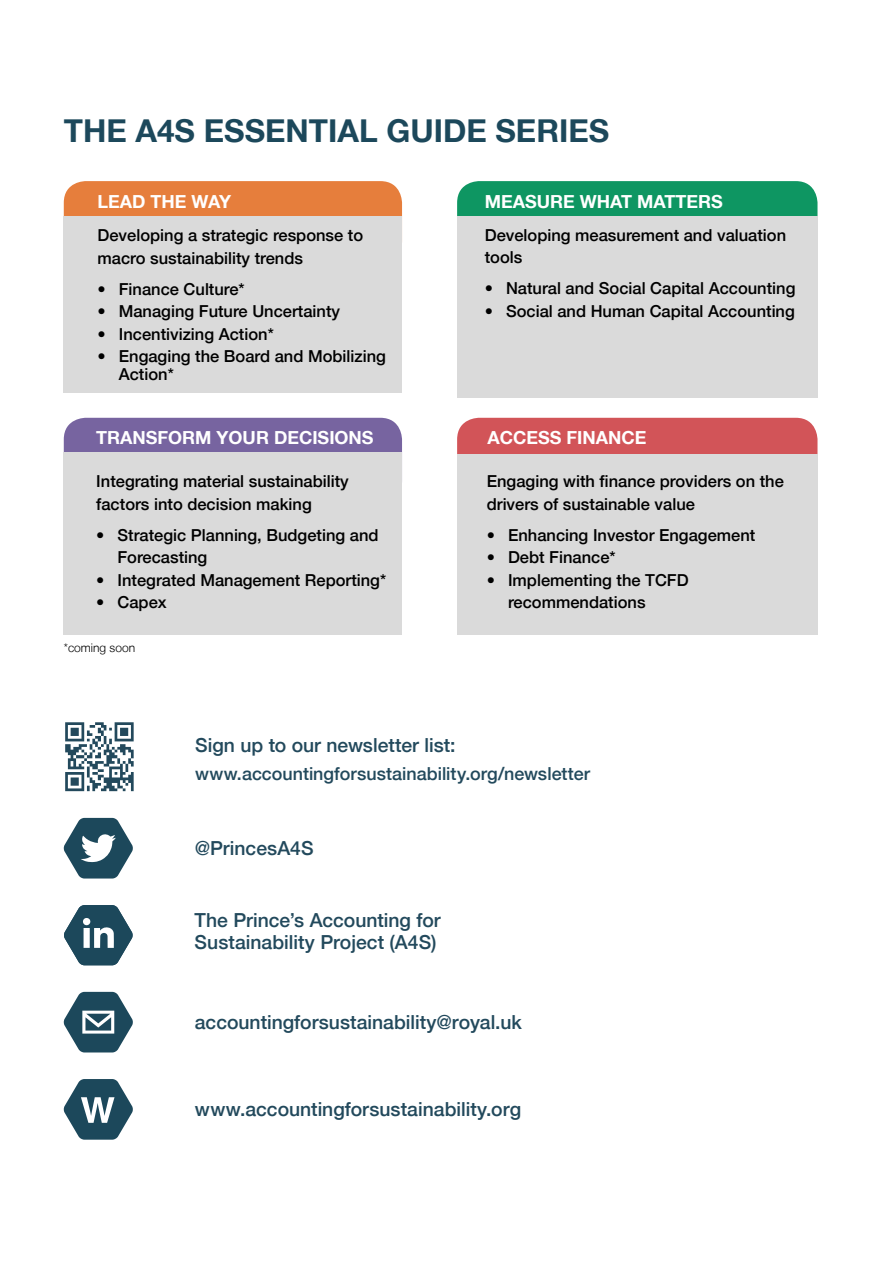
<style>
.page{position:relative;width:893px;height:1263px;background:#fff}
.page>*{position:absolute;margin:0;border:0;box-sizing:border-box;transform-origin:0 0}
.t1{font:700 31.5px "Helvetica Neue LT";color:#1c485b}
.t2{font:500 19.35px/22.4px "Helvetica Neue LT";color:#22495c}
.t3{font:700 18px "Helvetica Neue LT";color:#fff}
.t4{font:500 17.85px "Helvetica Neue LT";color:#22495c}
.t5{font:500 16.5px/22.5px "Helvetica Neue LT";color:#000}
.t6{font:300 12px "Helvetica Neue LT";color:#000}
</style>
<div class="page">
<svg style="left:64px;top:818px;width:69px;height:60px"></svg>
<svg style="left:64px;top:992px;width:69px;height:60px"></svg>
<svg style="left:64px;top:905px;width:69px;height:60px"></svg>
<svg style="left:64px;top:1079px;width:69px;height:61px"></svg>
<img style="left:65px;top:722px;width:69px;height:69px">
<div style="left:457px;top:181px;width:360px;height:78px;background:#0e9662;border-radius:22px"></div>
<div style="left:457px;top:216px;width:360px;height:182px;background:#dadada"></div>
<div style="left:64px;top:181px;width:338px;height:82px;background:#e67e3c;border-radius:22px"></div>
<div style="left:64px;top:216px;width:338px;height:177px;background:#dadada"></div>
<div style="left:64px;top:418px;width:338px;height:85px;background:#7764a0;border-radius:22px"></div>
<div style="left:64px;top:453px;width:338px;height:182px;background:#dadada"></div>
<div style="left:457px;top:418px;width:360px;height:86px;background:#d25458;border-radius:22px"></div>
<div style="left:457px;top:454px;width:360px;height:181px;background:#dadada"></div>
<h1 class="t1" style="left:64px;top:111px;width:547px">THE A4S ESSENTIAL GUIDE SERIES</h1>
<p class="t3" style="left:98px;top:190px;width:135px">LEAD THE WAY</p>
<p class="t5" style="left:98px;top:224px;width:267px">Developing a strategic response to macro sustainability trends</p>
<p class="t5" style="left:98px;top:277px;width:149px">• Finance Culture*</p>
<p class="t5" style="left:98px;top:300px;width:244px">• Managing Future Uncertainty</p>
<p class="t5" style="left:98px;top:322px;width:178px">• Incentivizing Action*</p>
<p class="t5" style="left:119px;top:347px;width:269px;line-height:18px;text-indent:-21px">• Engaging the Board and Mobilizing<br>Action*</p>
<p class="t3" style="left:96px;top:427px;width:279px">TRANSFORM YOUR DECISIONS</p>
<p class="t5" style="left:96px;top:470px;width:254px">Integrating material sustainability factors into decision making</p>
<p class="t5" style="left:118px;top:524px;width:263px;text-indent:-21px">• Strategic Planning, Budgeting and<br>Forecasting</p>
<p class="t5" style="left:96px;top:569px;width:291px">• Integrated Management Reporting*</p>
<p class="t5" style="left:96px;top:591px;width:72px">• Capex</p>
<p class="t6" style="left:64px;top:641px;width:73px">*coming soon</p>
<p class="t3" style="left:485px;top:190px;width:239px">MEASURE WHAT MATTERS</p>
<p class="t5" style="left:485px;top:224px;width:303px">Developing measurement and valuation tools</p>
<p class="t5" style="left:485px;top:277px;width:312px">• Natural and Social Capital Accounting</p>
<p class="t5" style="left:485px;top:300px;width:312px">• Social and Human Capital Accounting</p>
<p class="t3" style="left:487px;top:427px;width:161px">ACCESS FINANCE</p>
<p class="t5" style="left:487px;top:470px;width:299px">Engaging with finance providers on the drivers of sustainable value</p>
<p class="t5" style="left:487px;top:523px;width:270px">• Enhancing Investor Engagement</p>
<p class="t5" style="left:487px;top:546px;width:130px">• Debt Finance*</p>
<p class="t5" style="left:508px;top:568px;width:182px;text-indent:-21px">• Implementing the TCFD recommendations</p>
<p class="t2" style="left:195px;top:733px;width:262px">Sign up to our newsletter list:</p>
<p class="t4" style="left:195px;top:763px;width:396px">www.accountingforsustainability.org/newsletter</p>
<p class="t2" style="left:195px;top:837px;width:120px">@PrincesA4S</p>
<p class="t2" style="left:195px;top:909px;width:247px">The Prince’s Accounting for<br>Sustainability Project (A4S)</p>
<p class="t2" style="left:195px;top:1011px;width:328px">accountingforsustainability@royal.uk</p>
<p class="t2" style="left:195px;top:1098px;width:328px">www.accountingforsustainability.org</p>
</div>
